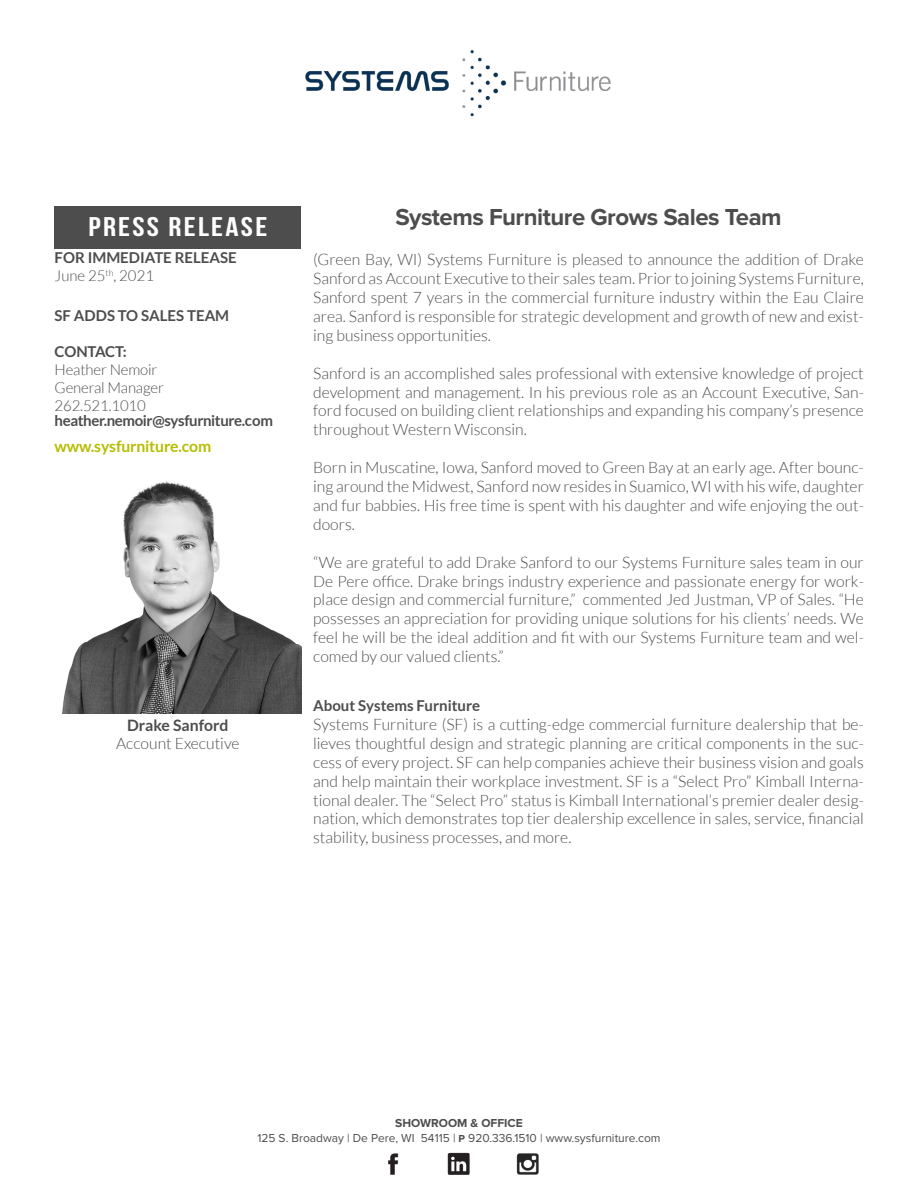
<style>
.page{position:relative;width:918px;height:1188px;background:#fff}
.page>*{position:absolute;margin:0;border:0;box-sizing:border-box;transform-origin:0 0}
.t1{font:27px "Bebas Neue";letter-spacing:.07em;color:#fff;scale:1.2 1}
.t2{font:700 24px "Proxima Nova";letter-spacing:-.02em;color:#4d4d4d}
.t3{font:300 15.75px/18.9px "Lato";color:#4d4d4d;text-align:justify}
.t4{font:700 15.75px "Lato";letter-spacing:-.01em;color:#b6bd00}
.t5{font:700 15.75px "Lato";color:#4d4d4d}
.t6{font:700 15px/18px "Lato";color:#4d4d4d}
.t7{font:300 15px/18px "Lato";letter-spacing:-.01em;color:#4d4d4d}
.t8{font:700 15px "Lato";letter-spacing:-.025em;color:#4d4d4d}
.t9{font:12px/14.4px "Proxima Nova";color:#4d4d4d;text-align:center}
.s1{font-weight:300}
.s2{font-weight:700}
.s3{font-weight:700;font-size:10.5px}
</style>
<div class="page">
<img style="left:305px;top:50px;width:306px;height:67px">
<div style="left:55px;top:206px;width:246px;height:43px;background:#4d4d4d"></div>
<img style="left:388px;top:1153px;width:11px;height:22px">
<img style="left:447px;top:1152px;width:23px;height:23px">
<img style="left:516px;top:1153px;width:23px;height:22px">
<img style="left:62px;top:481px;width:239px;height:232px">
<h1 class="t1" style="left:89px;top:212px;width:150px">PRESS RELEASE</h1>
<p class="t6" style="left:55px;top:249px;width:184px">FOR IMMEDIATE RELEASE<br><span class="s1">June 25</span><sup>th</sup><span class="s1">, 2021</span></p>
<p class="t6" style="left:55px;top:306px;width:176px">SF ADDS TO SALES TEAM</p>
<p class="t6" style="left:55px;top:342px;width:74px">CONTACT:</p>
<p class="t7" style="left:55px;top:361px;width:111px">Heather Nemoir<br>General Manager<br>262.521.1010</p>
<p class="t8" style="left:55px;top:412px;width:220px">heather.nemoir@sysfurniture.com</p>
<p class="t4" style="left:55px;top:437px;width:158px">www.sysfurniture.com</p>
<p class="t5" style="left:127px;top:716px;width:103px">Drake Sanford</p>
<p class="t3" style="left:116px;top:734px;width:125px">Account Executive</p>
<h2 class="t2" style="left:395px;top:203px;width:388px">Systems Furniture Grows Sales Team</h2>
<p class="t3" style="left:313px;top:250px;width:552px">(Green Bay, WI) Systems Furniture is pleased to announce the addition of Drake Sanford as Account Executive to their sales team. Prior to joining Systems Furniture, Sanford spent 7 years in the commercial furniture industry within the Eau Claire area. Sanford is responsible for strategic development and growth of new and exist&shy;ing business opportunities.</p>
<p class="t3" style="left:313px;top:364px;width:552px">Sanford is an accomplished sales professional with extensive knowledge of project development and management. In his previous role as an Account Executive, San&shy;ford focused on building client relationships and expanding his company’s presence throughout Western Wisconsin.</p>
<p class="t3" style="left:313px;top:458px;width:552px">Born in Muscatine, Iowa, Sanford moved to Green Bay at an early age. After bounc&shy;ing around the Midwest, Sanford now resides in Suamico, WI with his wife, daughter and fur babbies. His free time is spent with his daughter and wife enjoying the out&shy;doors.</p>
<p class="t3" style="left:313px;top:553px;width:552px">“We are grateful to add Drake Sanford to our Systems Furniture sales team in our De Pere office. Drake brings industry experience and passionate energy for work&shy;place design and commercial furniture,” commented Jed Justman, VP of Sales. “He possesses an appreciation for providing unique solutions for his clients’ needs. We feel he will be the ideal addition and fit with our Systems Furniture team and wel&shy;comed by our valued clients.”</p>
<p class="t6" style="left:313px;top:696px;width:169px">About Systems Furniture</p>
<p class="t3" style="left:313px;top:715px;width:552px">Systems Furniture (SF) is a cutting-edge commercial furniture dealership that be&shy;lieves thoughtful design and strategic planning are critical components in the suc&shy;cess of every project. SF can help companies achieve their business vision and goals and help maintain their workplace investment. SF is a “Select Pro” Kimball Interna&shy;tional dealer. The “Select Pro” status is Kimball International’s premier dealer desig&shy;nation, which demonstrates top tier dealership excellence in sales, service, financial stability, business processes, and more.</p>
<p class="t9" style="left:257px;top:1117px;width:405px"><span class="s2">SHOWROOM &amp; OFFICE<br></span>125 S. Broadway | De Pere, WI 54115 | <span class="s3">P</span> 920.336.1510 | www.sysfurniture.com</p>
</div>
